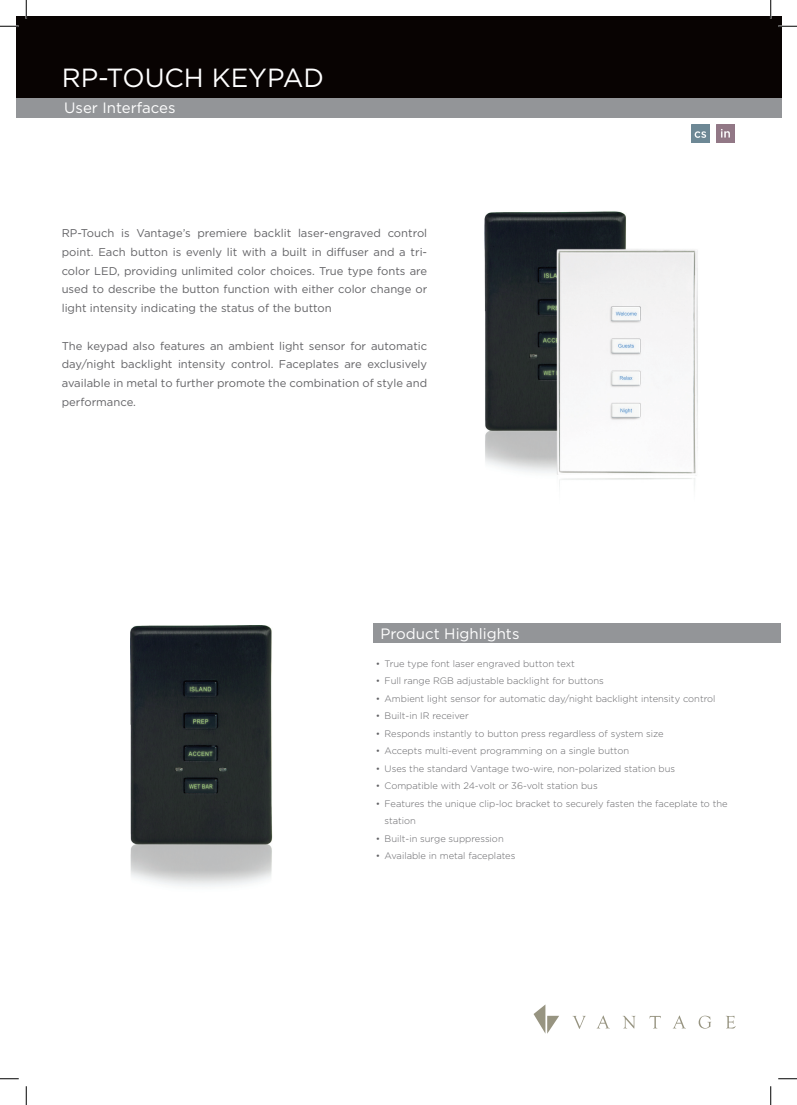
<style>
.page{position:relative;width:797px;height:1105px;background:#fff}
.page>*{position:absolute;margin:0;border:0;box-sizing:border-box;transform-origin:0 0}
.t1{font:26.25px "Gotham";color:#fff}
.t2{font:15px "Gotham";color:#fff}
.t3{font:11.25px/18.8px "Gotham";color:#636366;text-align:justify}
.t4{font:300 9.38px/17.5px "Gotham";color:#636366}
</style>
<div class="page">
<div style="left:16px;top:16px;width:765px;height:84px;background:#080302"></div>
<img style="left:484px;top:211px;width:214px;height:276px">
<img style="left:130px;top:625px;width:142px;height:262px">
<img style="left:691px;top:125px;width:18px;height:18px">
<img style="left:716px;top:125px;width:19px;height:18px">
<div style="left:373px;top:623px;width:408px;height:20px;background:#939598"></div>
<div style="left:16px;top:98px;width:765px;height:20px;background:#939598"></div>
<svg style="left:572px;top:1016px;width:13px;height:13px"></svg>
<svg style="left:597px;top:1015px;width:12px;height:13px"></svg>
<svg style="left:623px;top:1016px;width:12px;height:12px"></svg>
<svg style="left:649px;top:1016px;width:12px;height:12px"></svg>
<svg style="left:673px;top:1015px;width:12px;height:13px"></svg>
<svg style="left:698px;top:1016px;width:13px;height:13px"></svg>
<svg style="left:726px;top:1016px;width:9px;height:12px"></svg>
<svg style="left:533px;top:1004px;width:26px;height:30px"></svg>
<svg style="left:0;top:25px;width:19px;height:2px"></svg>
<svg style="left:778px;top:25px;width:19px;height:2px"></svg>
<svg style="left:0;top:1078px;width:19px;height:1px"></svg>
<svg style="left:778px;top:1078px;width:19px;height:1px"></svg>
<svg style="left:25px;top:0;width:2px;height:19px"></svg>
<svg style="left:25px;top:1086px;width:2px;height:19px"></svg>
<svg style="left:770px;top:0;width:1px;height:19px"></svg>
<svg style="left:770px;top:1086px;width:1px;height:19px"></svg>
<h1 class="t1" style="left:62px;top:62px;width:264px">RP-Touch KEYPAD</h1>
<h2 class="t2" style="left:64px;top:99px;width:113px">User Interfaces</h2>
<p class="t3" style="left:62px;top:224px;width:367px">RP-Touch is Vantage’s premiere backlit laser-engraved control point. Each button is evenly lit with a built in diffuser and a tri&shy;color LED, providing unlimited color choices. True type fonts are used to describe the button function with either color change or light intensity indicating the status of the button</p>
<p class="t3" style="left:62px;top:336px;width:367px">The keypad also features an ambient light sensor for automatic day/night backlight intensity control. Faceplates are exclusively available in metal to further promote the combination of style and performance.</p>
<h2 class="t2" style="left:380px;top:624px;width:140px">Product H ighlights</h2>
<p class="t4" style="left:376px;top:654px;width:200px">• True type font laser engraved button text</p>
<p class="t4" style="left:376px;top:672px;width:230px">• Full range RGB adjustable backlight for buttons</p>
<p class="t4" style="left:376px;top:689px;width:341px">• Ambient light sensor for automatic day/night backlight intensity control</p>
<p class="t4" style="left:376px;top:707px;width:94px">• Built-in IR receiver</p>
<p class="t4" style="left:376px;top:724px;width:289px">• Responds instantly to button press regardless of system size</p>
<p class="t4" style="left:376px;top:742px;width:255px">• Accepts multi-event programming on a single button</p>
<p class="t4" style="left:376px;top:759px;width:301px">• Uses the standard Vantage two-wire, non-polarized station bus</p>
<p class="t4" style="left:376px;top:777px;width:223px">• Compatible with 24-volt or 36-volt station bus</p>
<p class="t4" style="left:384px;top:794px;width:345px;text-indent:-9px">• Features the unique clip-loc bracket to securely fasten the faceplate to the station</p>
<p class="t4" style="left:376px;top:829px;width:129px">• Built-in surge suppression</p>
<p class="t4" style="left:376px;top:847px;width:141px">• Available in metal faceplates</p>
</div>
